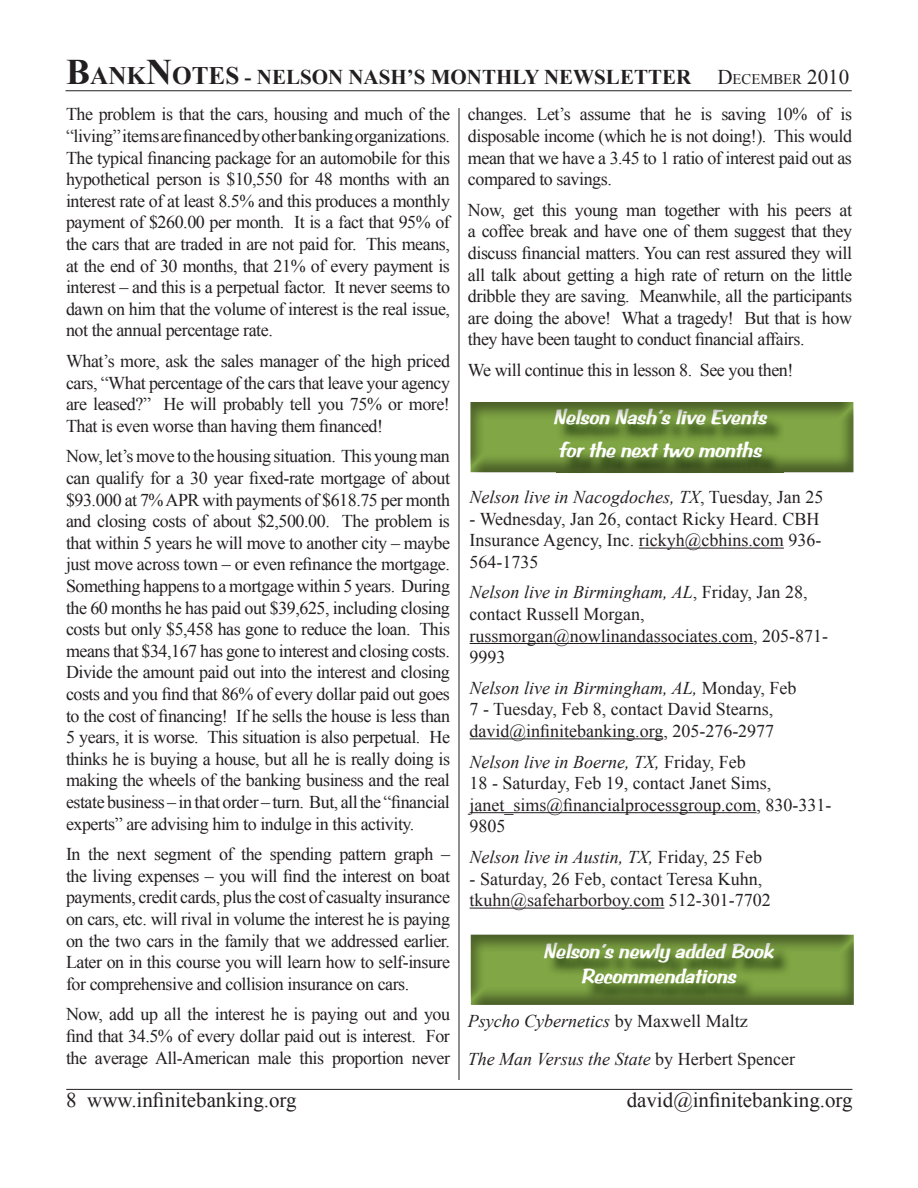
<style>
.page{position:relative;width:918px;height:1188px;background:#fff}
.page>*{position:absolute;margin:0;border:0;box-sizing:border-box;transform-origin:0 0}
.t1{font:700 25.2px "Times New Roman";color:#231f20}
.t2{font:italic 21px/32.4px "BRADDON Bold";color:#fff}
.t3{font:21px "Times New Roman";color:#231f20}
.t4{font:700 21px "Times New Roman";color:#231f20}
.t5{font:18px/21.6px "Times New Roman";letter-spacing:-.025em;color:#231f20;text-align:justify}
.t6{font:18px/21.6px "Times New Roman";color:#231f20}
.t7{font:italic 18px/38.1px "Times New Roman";color:#231f20}
.t8{font:14.7px "Times New Roman";color:#231f20}
.s1{font-size:36px}
.s2{font-size:21px}
.s3{font-style:normal}
.s4{font-style:italic}
.s5{font-style:inherit}
</style>
<div class="page">
<hr style="left:459px;top:108px;width:1px;height:972px;background:#231f20">
<hr style="left:66px;top:90px;width:786px;height:1px;background:#231f20">
<hr style="left:66px;top:1089px;width:786px;height:1px;background:#231f20">
<div style="left:458px;top:396px;width:411px;height:96px;background:#231f20;opacity:.5"></div>
<hr style="left:639px;top:548px;width:145px;height:1px;background:#231f20">
<hr style="left:470px;top:643px;width:283px;height:1px;background:#231f20">
<hr style="left:470px;top:738px;width:193px;height:1px;background:#231f20">
<hr style="left:470px;top:812px;width:287px;height:1px;background:#231f20">
<hr style="left:470px;top:908px;width:194px;height:1px;background:#231f20">
<div style="left:459px;top:928px;width:411px;height:85px;background:#231f20;opacity:.5"></div>
<h1 class="t1" style="left:66px;top:58px;width:206px"><span class="s1">B</span>ANK<span class="s1">N</span>OTES <span class="s2">- NELSON</span></h1>
<p class="t4" style="left:348px;top:62px;width:15px">NAS</p>
<p class="t4" style="left:390px;top:62px;width:58px">H’S MONT</p>
<p class="t4" style="left:496px;top:62px;width:113px">HLY NEWSLETTER</p>
<p class="t8" style="left:717px;top:69px;width:133px"><span class="s2">D</span>ECEMBER <span class="s2">2010</span></p>
<p class="t5" style="left:66px;top:103px;width:386px">The problem is that the cars, housing and much of the “living” items are financed by other banking organizations.<br>The typical financing package for an automobile for this hypothetical person is $10,550 for 48 months with an interest rate of at least 8.5% and this produces a monthly payment of $260.00 per month. It is a fact that 95% of the cars that are traded in are not paid for. This means, at the end of 30 months, that 21% of every payment is interest – and this is a perpetual factor. It never seems to dawn on him that the volume of interest is the real issue, not the annual percentage rate.</p>
<p class="t5" style="left:66px;top:350px;width:386px">What’s more, ask the sales manager of the high priced cars, “What percentage of the cars that leave your agency are leased?” He will probably tell you 75% or more!<br>That is even worse than having them financed!</p>
<p class="t5" style="left:66px;top:445px;width:386px">Now, let’s move to the housing situation. This young man can qualify for a 30 year fixed-rate mortgage of about $93.000 at 7% APR with payments of $618.75 per month and closing costs of about $2,500.00. The problem is that within 5 years he will move to another city – maybe just move across town – or even refinance the mortgage.<br>Something happens to a mortgage within 5 years. During the 60 months he has paid out $39,625, including closing costs but only $5,458 has gone to reduce the loan. This means that $34,167 has gone to interest and closing costs.<br>Divide the amount paid out into the interest and closing costs and you find that 86% of every dollar paid out goes to the cost of financing! If he sells the house is less than 5 years, it is worse. This situation is also perpetual. He thinks he is buying a house, but all he is really doing is making the wheels of the banking business and the real estate business – in that order – turn. But, all the “financial experts” are advising him to indulge in this activity.</p>
<p class="t5" style="left:66px;top:843px;width:386px">In the next segment of the spending pattern graph – the living expenses – you will find the interest on boat payments, credit cards, plus the cost of casualty insurance on cars, etc. will rival in volume the interest he is paying on the two cars in the family that we addressed earlier.<br>Later on in this course you will learn how to self-insure for comprehensive and collision insurance on cars.</p>
<p class="t5" style="left:66px;top:1003px;width:386px">Now, add up all the interest he is paying out and you find that 34.5% of every dollar paid out is interest. For the average All-American male this proportion never</p>
<p class="t5" style="left:468px;top:103px;width:386px">changes. Let’s assume that he is saving 10% of is disposable income (which he is not doing!). This would mean that we have a 3.45 to 1 ratio of interest paid out as compared to savings.</p>
<p class="t5" style="left:468px;top:199px;width:386px">Now, get this young man together with his peers at a coffee break and have one of them suggest that they discuss financial matters. You can rest assured they will all talk about getting a high rate of return on the little dribble they are saving. Meanwhile, all the participants are doing the above! What a tragedy! But that is how they have been taught to conduct financial affairs.</p>
<p class="t5" style="left:468px;top:359px;width:327px">We will continue this in lesson 8. See you then!</p>
<p class="t2" style="left:553px;top:401px;width:215px">Nelson Nash’s live Events for the next two months</p>
<p class="t7" style="left:470px;top:477px;width:355px">Nelson live in Nacogdoches, TX<span class="s3">, Tuesday, Jan 25</span></p>
<p class="t5" style="left:470px;top:507px;width:353px">- Wednesday, Jan 26, contact Ricky Heard. CBH Insurance Agency, Inc. rickyh@cbhins.com 936- 564-1735</p>
<p class="t6" style="left:470px;top:581px;width:360px"><span class="s4">Nelson live in Birmingham, AL</span>, Friday, Jan 28, contact Russell Morgan, russmorgan@nowlinandassociates.com, 205-871-<br>9993</p>
<p class="t6" style="left:470px;top:677px;width:328px"><span class="s4">Nelson live in Birmingham, AL,</span> Monday, Feb<br>7 - Tuesday, Feb 8, contact David Stearns, david@infinitebanking.org, 205-276-2977</p>
<p class="t6" style="left:470px;top:750px;width:363px"><span class="s4">Nelson live in Boerne, TX,</span> Friday, Feb<br>18 - Saturday, Feb 19, contact Janet Sims, janet_sims@financialprocessgroup.com, 830-331- 9805</p>
<p class="t7" style="left:470px;top:837px;width:294px">Nelson live in Austin, TX, <span class="s3">Friday, 25 Feb</span></p>
<p class="t6" style="left:470px;top:867px;width:303px">- Saturday, 26 Feb, contact Teresa Kuhn, tkuhn@safeharborboy.com 512-301-7702</p>
<p class="t2" style="left:543px;top:938px;width:231px;line-height:25.2px;text-align:center">Nelson’s newly added Book<br>Recommendations</p>
<p class="t7" style="left:468px;top:1001px;width:329px">Psycho Cybernetics <span class="s3">by Maxwell Maltz<br></span>The Man Versus the State <span class="s3">by Herbert Spencer</span></p>
<p class="t3" style="left:66px;top:1086px;width:232px"><span class="s5">8</span> www.infinitebanking.org</p>
<p class="t3" style="left:627px;top:1086px;width:228px">david@infinitebanking.org</p>
</div>
